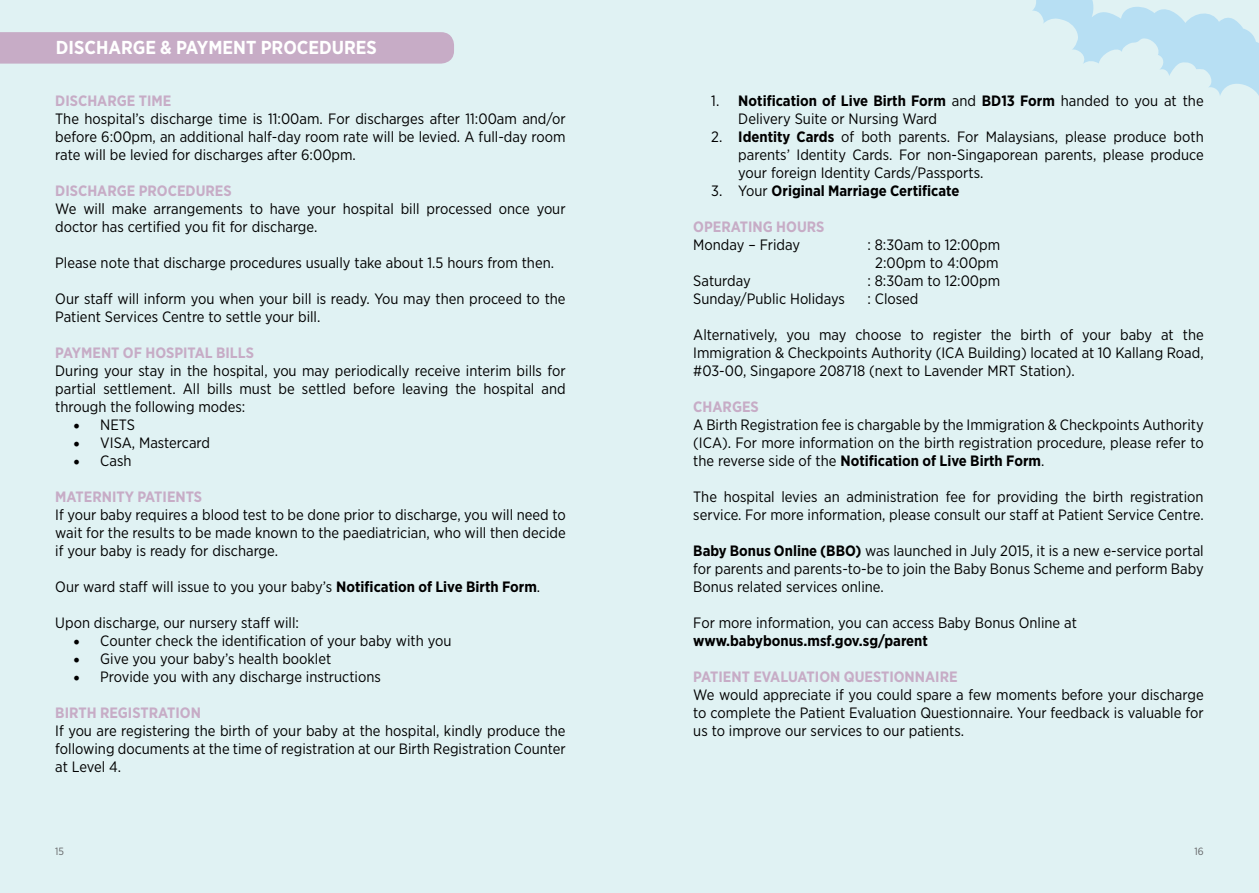
<style>
.page{position:relative;width:1259px;height:893px;background:#e0f2f3}
.page>*{position:absolute;margin:0;border:0;box-sizing:border-box;transform-origin:0 0}
.t1{font:700 18.75px "Gotham Narrow";color:#fff}
.t2{font:15px/18px "Gotham Narrow";color:#000;text-align:justify}
.t3{font:700 15px "Gotham Narrow";color:#c7acc6}
.t4{font:700 15px "Gotham Narrow";color:#000}
.t5{font:10.5px "Gotham Narrow";color:#636466}
.s1{font-family:"Minion Pro";font-size:18px}
.s2{font-weight:700}
.s3{font-weight:400}
</style>
<div class="page">
<svg style="left:1032px;top:0;width:227px;height:96px"></svg>
<div style="left:0;top:32px;width:454px;height:32px;background:#c7acc6"></div>
<p class="t1" style="left:56px;top:35px;width:322px">DISCHARGE &amp; PAYMENT PROCEDURES</p>
<p class="t3" style="left:55px;top:91px;width:118px">DISCHARGE TIME</p>
<p class="t2" style="left:55px;top:109px;width:512px">The hospital’s discharge time is 11:00am. For discharges after 11:00am and/or before 6:00pm, an additional half-day room rate will be levied. A full-day room rate will be levied for discharges after 6:00pm.</p>
<p class="t3" style="left:55px;top:181px;width:178px">DISCHARGE PROCEDURES</p>
<p class="t2" style="left:55px;top:199px;width:512px">We will make arrangements to have your hospital bill processed once your doctor has certified you fit for discharge.</p>
<p class="t2" style="left:55px;top:253px;width:500px">Please note that discharge procedures usually take about 1.5 hours from then.</p>
<p class="t2" style="left:55px;top:289px;width:512px">Our staff will inform you when your bill is ready. You may then proceed to the<br>Patient Services Centre to settle your bill.</p>
<p class="t3" style="left:55px;top:343px;width:200px">PAYMENT OF HOSPITAL BILLS</p>
<p class="t2" style="left:55px;top:361px;width:512px">During your stay in the hospital, you may periodically receive interim bills for partial settlement. All bills must be settled before leaving the hospital and through the following modes:</p>
<p class="t2" style="left:73px;top:415px;width:63px"><span class="s1">•</span> NETS</p>
<p class="t2" style="left:73px;top:433px;width:138px"><span class="s1">•</span> VISA, Mastercard</p>
<p class="t2" style="left:73px;top:451px;width:60px"><span class="s1">•</span> Cash</p>
<p class="t3" style="left:55px;top:487px;width:148px">MATERNITY PATIENTS</p>
<p class="t2" style="left:55px;top:505px;width:512px">If your baby requires a blood test to be done prior to discharge, you will need to wait for the results to be made known to the paediatrician, who will then decide if your baby is ready for discharge.</p>
<p class="t2" style="left:55px;top:577px;width:486px">Our ward staff will issue to you your baby’s <span class="s2">Notification of Live Birth Form</span>.</p>
<p class="t2" style="left:55px;top:613px;width:245px">Upon discharge, our nursery staff will:</p>
<p class="t2" style="left:73px;top:631px;width:380px"><span class="s1">•</span> Counter check the identification of your baby with you</p>
<p class="t2" style="left:73px;top:649px;width:259px"><span class="s1">•</span> Give you your baby’s health booklet</p>
<p class="t2" style="left:73px;top:667px;width:309px"><span class="s1">•</span> Provide you with any discharge instructions</p>
<p class="t3" style="left:55px;top:703px;width:147px">BIRTH REGISTRATION</p>
<p class="t2" style="left:55px;top:721px;width:512px">If you are registering the birth of your baby at the hospital, kindly produce the following documents at the time of registration at our Birth Registration Counter at Level 4.</p>
<p class="t2" style="left:738px;top:91px;width:467px;text-indent:-27px">1. <span class="s2">Notification of Live Birth Form</span> and <span class="s2">BD13 Form</span> handed to you at the<br>Delivery Suite or Nursing Ward</p>
<p class="t2" style="left:738px;top:127px;width:467px;text-indent:-27px">2. <span class="s2">Identity Cards</span> of both parents. For Malaysians, please produce both parents’ Identity Cards. For non-Singaporean parents, please produce your foreign Identity Cards/Passports.</p>
<p class="t4" style="left:711px;top:181px;width:250px"><span class="s3">3. Your</span> Original Marriage Certificate</p>
<p class="t3" style="left:693px;top:217px;width:133px">OPERATING HOURS</p>
<p class="t2" style="left:693px;top:235px;width:108px">Monday – Friday</p>
<p class="t2" style="left:693px;top:271px;width:153px">Saturday<br>Sunday/Public Holidays</p>
<p class="t2" style="left:693px;top:325px;width:512px">Alternatively, you may choose to register the birth of your baby at the Immigration &amp; Checkpoints Authority (ICA Building) located at 10 Kallang Road, #03-00, Singapore 208718 (next to Lavender MRT Station).</p>
<p class="t3" style="left:693px;top:397px;width:67px">CHARGES</p>
<p class="t2" style="left:693px;top:415px;width:512px">A Birth Registration fee is chargable by the Immigration &amp; Checkpoints Authority (ICA). For more information on the birth registration procedure, please refer to the reverse side of the <span class="s2">Notification of Live Birth Form</span>.</p>
<p class="t2" style="left:693px;top:487px;width:512px">The hospital levies an administration fee for providing the birth registration service. For more information, please consult our staff at Patient Service Centre.</p>
<p class="t2" style="left:693px;top:541px;width:512px"><span class="s2">Baby Bonus Online (BBO)</span> was launched in July 2015, it is a new e-service portal for parents and parents-to-be to join the Baby Bonus Scheme and perform Baby Bonus related services online.</p>
<p class="t2" style="left:693px;top:613px;width:385px">For more information, you can access Baby Bonus Online at</p>
<p class="t4" style="left:693px;top:631px;width:236px">www.babybonus.msf.gov.sg/parent</p>
<p class="t3" style="left:693px;top:667px;width:266px">PATIENT EVALUATION QUESTIONNAIRE</p>
<p class="t2" style="left:693px;top:685px;width:512px">We would appreciate if you could spare a few moments before your discharge to complete the Patient Evaluation Questionnaire. Your feedback is valuable for us to improve our services to our patients.</p>
<p class="t2" style="left:867px;top:235px;width:134px">: 8:30am to 12:00pm</p>
<p class="t2" style="left:875px;top:253px;width:125px">2:00pm to 4:00pm</p>
<p class="t2" style="left:867px;top:271px;width:134px">: 8:30am to 12:00pm</p>
<p class="t2" style="left:867px;top:289px;width:53px">: Closed</p>
<p class="t5" style="left:55px;top:844px;width:10px">15</p>
<p class="t5" style="left:1194px;top:844px;width:11px">16</p>
</div>
